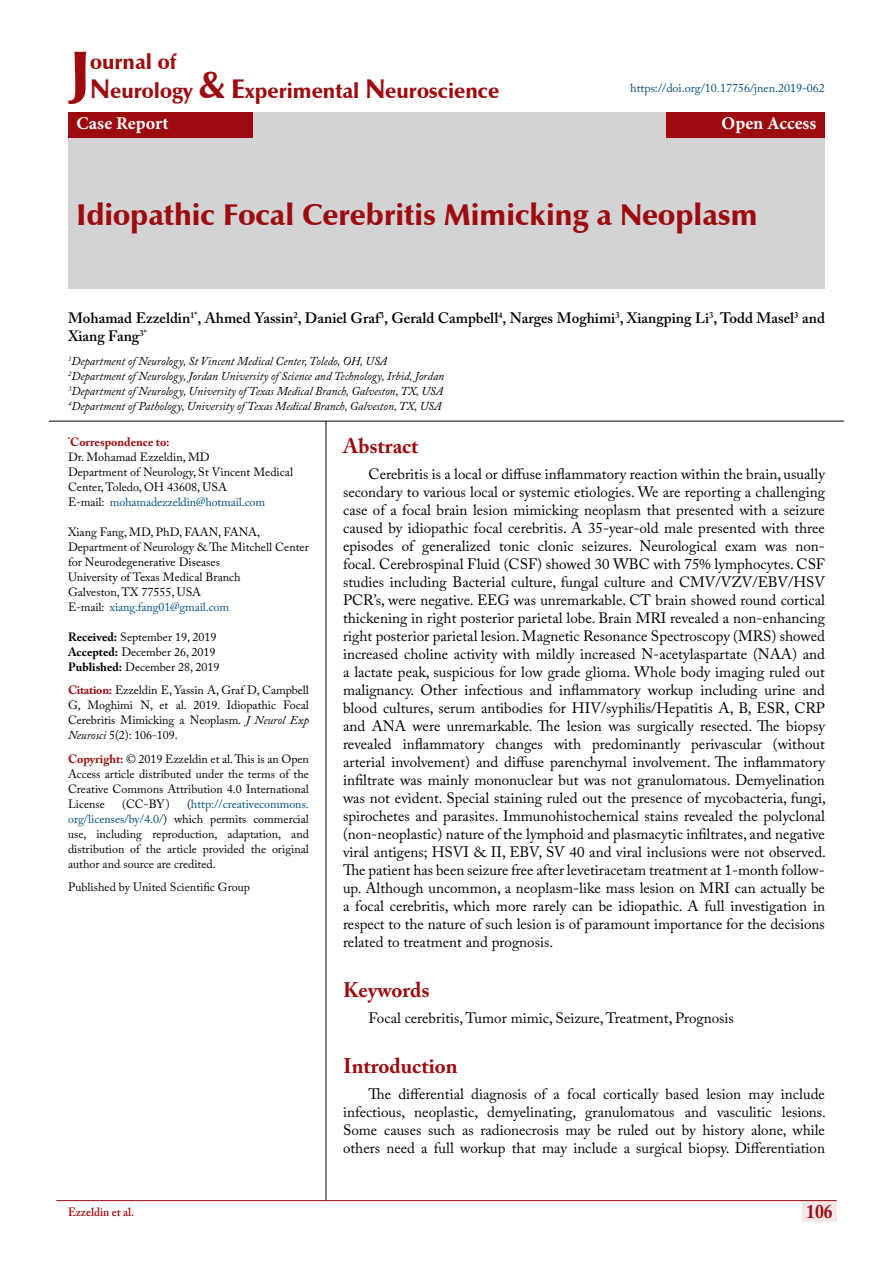
<style>
.page{position:relative;width:893px;height:1263px;background:#fff}
.page>*{position:absolute;margin:0;border:0;box-sizing:border-box;transform-origin:0 0}
.t1{font:900 62.1px "Zapf Humanist 601 BT";color:#9e0b0f}
.t2{font:900 30px "Zapf Humanist 601 BT";color:#9e0b0f}
.t3{font:900 21px/29.4px "Zapf Humanist 601 BT";color:#9e0b0f}
.t4{font:700 21px "Adobe Caslon Pro";color:#9e0b0f}
.t5{font:700 19.5px "Adobe Caslon Pro";color:#9e0b0f;scale:.9 1}
.t6{font:700 18px "Minion Pro";letter-spacing:.005em;color:#fff}
.t7{font:15px/18px "Adobe Caslon Pro";color:#000;text-align:justify}
.t8{font:600 15px/18px "Adobe Caslon Pro";color:#000}
.t9{font:12px/15px "Adobe Caslon Pro";color:#000}
.t10{font:italic 12px/15px "Adobe Caslon Pro";color:#000}
.t11{font:12px "Adobe Caslon Pro";color:#005082}
.t12{font:600 12px "Adobe Caslon Pro";color:#9e0b0f;scale:.95 1}
.s1{font-size:27px}
.s2{font-size:37.5px}
.s3{font-weight:700;color:#9e0b0f}
.s4{color:#005082}
.s5{font-weight:700}
.s6{font-style:italic}
</style>
<div class="page">
<div style="left:802px;top:1200px;width:35px;height:21px;background:#f5e7e7"></div>
<hr style="left:56px;top:1200px;width:781px;height:1px;background:#9e0b0f">
<div style="left:68px;top:112px;width:757px;height:177px;background:#d1d3d4"></div>
<div style="left:68px;top:112px;width:185px;height:26px;background:#9e0b0f"></div>
<div style="left:666px;top:112px;width:159px;height:26px;background:#9e0b0f"></div>
<hr style="left:326px;top:421px;width:1px;height:779px;background:#000">
<hr style="left:49px;top:421px;width:795px;height:1px;background:#000">
<h1 class="t1" style="left:70px;top:34px;width:22px">J</h1>
<h3 class="t3" style="left:90px;top:47px;width:410px">ournal of<br><span class="s1">N</span>eurology <span class="s2">&amp;</span> <span class="s1">E</span>xperimental <span class="s1">N</span>euroscience</h3>
<p class="t11" style="left:630px;top:81px;width:196px">https://doi.org/10.17756/jnen.2019-062</p>
<p class="t6" style="left:77px;top:111px;width:94px">Case Report</p>
<p class="t6" style="left:721px;top:111px;width:96px">Open Access</p>
<h2 class="t2" style="left:77px;top:196px;width:682px">Idiopathic Focal Cerebritis Mimicking a Neoplasm</h2>
<p class="t8" style="left:68px;top:309px;width:758px">Mohamad Ezzeldin<sup>1*</sup>, Ahmed Yassin<sup>2</sup>, Daniel Graf<sup>3</sup>, Gerald Campbell<sup>4</sup>, Narges Moghimi<sup>3</sup>, Xiangping Li<sup>3</sup>, Todd Masel<sup>3</sup> and<br>Xiang Fang<sup>3*</sup></p>
<p class="t10" style="left:68px;top:353px;width:378px"><sup>1</sup>Department of Neurology, St Vincent Medical Center, Toledo, OH, USA <sup>2</sup>Department of Neurology, Jordan University of Science and Technology, Irbid, Jordan <sup>3</sup>Department of Neurology, University of Texas Medical Branch, Galveston, TX, USA <sup>4</sup>Department of Pathology, University of Texas Medical Branch, Galveston, TX, USA</p>
<p class="t9" style="left:68px;top:434px;width:227px"><sup>*</sup><span class="s3">Correspondence to:<br></span>Dr. Mohamad Ezzeldin, MD<br>Department of Neurology, St Vincent Medical<br>Center, Toledo, OH 43608, USA<br>E-mail: <span class="s4">mohamadezzeldin@hotmail.com</span></p>
<p class="t9" style="left:68px;top:524px;width:242px">Xiang Fang, MD, PhD, FAAN, FANA, Department of Neurology &amp; The Mitchell Center for Neurodegenerative Diseases<br>University of Texas Medical Branch<br>Galveston, TX 77555, USA<br>E-mail: <span class="s4">xiang.fang01@gmail.com</span></p>
<p class="t9" style="left:68px;top:629px;width:153px"><span class="s5">Received:</span> September 19, 2019<br><span class="s5">Accepted:</span> December 26, 2019<br><span class="s5">Published:</span> December 28, 2019</p>
<p class="t9" style="left:68px;top:683px;width:242px;text-align:justify"><span class="s3">Citation:</span> Ezzeldin E, Yassin A, Graf D, Campbell G, Moghimi N, et al. 2019. Idiopathic Focal Cerebritis Mimicking a Neoplasm. <span class="s6">J Neurol Exp Neurosci</span> 5(2): 106-109.</p>
<p class="t9" style="left:68px;top:751px;width:242px;text-align:justify"><span class="s3">Copyright:</span> © 2019 Ezzeldin et al. This is an Open Access article distributed under the terms of the Creative Commons Attribution 4.0 International License</p>
<h3 class="t4" style="left:343px;top:433px;width:77px">Abstract</h3>
<p class="t7" style="left:343px;top:465px;width:484px;text-indent:26px">Cerebritis is a local or diffuse inflammatory reaction within the brain, usually secondary to various local or systemic etiologies. We are reporting a challenging case of a focal brain lesion mimicking neoplasm that presented with a seizure caused by idiopathic focal cerebritis. A 35-year-old male presented with three episodes of generalized tonic clonic seizures. Neurological exam was non&shy;focal. Cerebrospinal Fluid (CSF) showed 30 WBC with 75% lymphocytes. CSF studies including Bacterial culture, fungal culture and CMV/VZV/EBV/HSV PCR’s, were negative. EEG was unremarkable. CT brain showed round cortical thickening in right posterior parietal lobe. Brain MRI revealed a non-enhancing right posterior parietal lesion. Magnetic Resonance Spectroscopy (MRS) showed increased choline activity with mildly increased N-acetylaspartate (NAA) and a lactate peak, suspicious for low grade glioma. Whole body imaging ruled out malignancy. Other infectious and inflammatory workup including urine and blood cultures, serum antibodies for HIV/syphilis/Hepatitis A, B, ESR, CRP and ANA were unremarkable. The lesion was surgically resected. The biopsy revealed inflammatory changes with predominantly perivascular (without arterial involvement) and diffuse parenchymal involvement. The inflammatory infiltrate was mainly mononuclear but was not granulomatous. Demyelination was not evident. Special staining ruled out the presence of mycobacteria, fungi, spirochetes and parasites. Immunohistochemical stains revealed the polyclonal (non-neoplastic) nature of the lymphoid and plasmacytic infiltrates, and negative viral antigens; HSVI &amp; II, EBV, SV 40 and viral inclusions were not observed.<br>The patient has been seizure free after levetiracetam treatment at 1-month follow&shy;up. Although uncommon, a neoplasm-like mass lesion on MRI can actually be a focal cerebritis, which more rarely can be idiopathic. A full investigation in respect to the nature of such lesion is of paramount importance for the decisions related to treatment and prognosis.</p>
<h3 class="t4" style="left:343px;top:977px;width:88px">Keywords</h3>
<p class="t7" style="left:369px;top:1009px;width:367px">Focal cerebritis, Tumor mimic, Seizure, Treatment, Prognosis</p>
<h3 class="t4" style="left:343px;top:1053px;width:116px">Introduction</h3>
<p class="t7" style="left:343px;top:1085px;width:484px;text-indent:26px">The differential diagnosis of a focal cortically based lesion may include infectious, neoplastic, demyelinating, granulomatous and vasculitic lesions.<br>Some causes such as radionecrosis may be ruled out by history alone, while others need a full workup that may include a surgical biopsy. Differentiation</p>
<p class="t9" style="left:68px;top:796px;width:242px;text-align:justify;text-indent:119px">(<span class="s4">http://creativecommons. org/licenses/by/4.0/</span>) which permits commercial use, including reproduction, adaptation, and distribution of the article provided the original author and source are credited.</p>
<p class="t9" style="left:68px;top:880px;width:183px">Published by United Scientific Group</p>
<p class="t9" style="left:122px;top:796px;width:49px">(CC-BY)</p>
<p class="t12" style="left:68px;top:1204px;width:71px">Ezzeldin et al.</p>
<h3 class="t5" style="left:806px;top:1200px;width:31px">106</h3>
</div>
